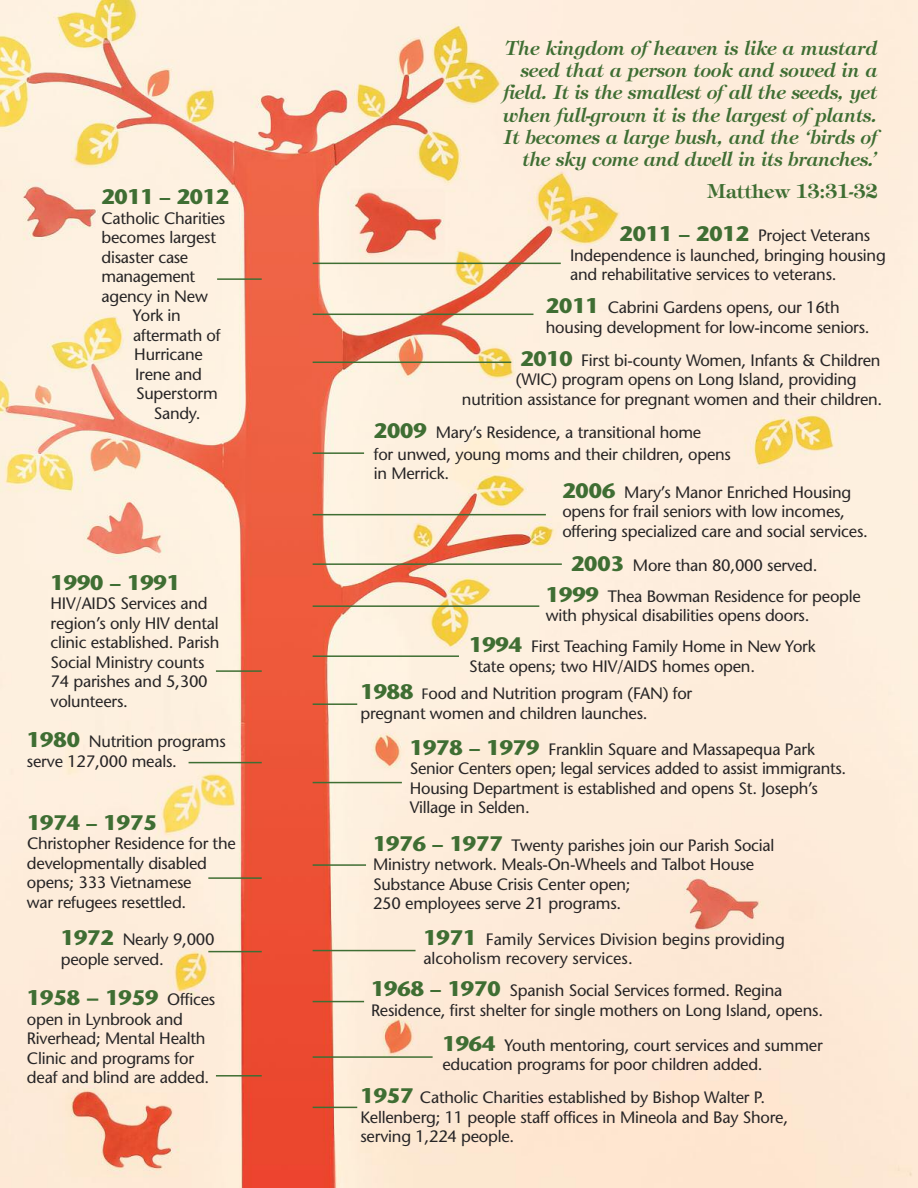
<style>
.page{position:relative;width:918px;height:1188px;background:#fff}
.page>*{position:absolute;margin:0;border:0;box-sizing:border-box;transform-origin:0 0}
.t1{font:700 21px "Stone Sans";color:#3f6e33}
.t2{font:italic 600 19.5px/22.2px "Tiffany";letter-spacing:-.02em;color:#3f6e33;text-align:right}
.t3{font:600 19.5px "Tiffany";color:#3f6e33}
.t4{font:16.5px/19.5px "Stone Sans";letter-spacing:-.015em;color:#272526}
.s1{font-weight:700;font-size:21px;color:#3f6e33}
.s2{font-size:15px}
.s3{font-size:22.5px}
.s4{font-weight:400;font-size:16.5px;color:#272526}
</style>
<div class="page">
<img style="left:0;top:0;width:918px;height:1188px">
<hr style="left:313px;top:1107px;width:44px;height:1px;background:#3f6e33">
<hr style="left:313px;top:1056px;width:120px;height:2px;background:#3f6e33">
<hr style="left:313px;top:1001px;width:51px;height:1px;background:#3f6e33">
<hr style="left:313px;top:703px;width:44px;height:2px;background:#3f6e33">
<hr style="left:313px;top:655px;width:146px;height:2px;background:#3f6e33">
<hr style="left:313px;top:605px;width:226px;height:2px;background:#3f6e33">
<hr style="left:313px;top:563px;width:249px;height:2px;background:#3f6e33">
<hr style="left:313px;top:514px;width:233px;height:1px;background:#3f6e33">
<hr style="left:313px;top:452px;width:51px;height:2px;background:#3f6e33">
<hr style="left:313px;top:362px;width:198px;height:1px;background:#3f6e33">
<hr style="left:313px;top:314px;width:220px;height:1px;background:#3f6e33">
<hr style="left:313px;top:263px;width:248px;height:1px;background:#3f6e33">
<hr style="left:313px;top:864px;width:53px;height:2px;background:#3f6e33">
<hr style="left:313px;top:950px;width:103px;height:1px;background:#3f6e33">
<hr style="left:313px;top:782px;width:89px;height:1px;background:#3f6e33">
<hr style="left:208px;top:951px;width:54px;height:1px;background:#3f6e33">
<hr style="left:208px;top:877px;width:54px;height:2px;background:#3f6e33">
<hr style="left:189px;top:762px;width:73px;height:1px;background:#3f6e33">
<hr style="left:216px;top:670px;width:46px;height:2px;background:#3f6e33">
<hr style="left:217px;top:278px;width:45px;height:2px;background:#3f6e33">
<hr style="left:216px;top:1075px;width:46px;height:2px;background:#3f6e33">
<p class="t1" style="left:101px;top:189px;width:129px">2011 – 2012</p>
<p class="t4" style="left:101px;top:210px;width:125px">Catholic Charities</p>
<p class="t4" style="left:101px;top:229px;width:116px">becomes largest</p>
<p class="t4" style="left:101px;top:249px;width:88px">disaster case</p>
<p class="t4" style="left:101px;top:268px;width:95px">management</p>
<p class="t4" style="left:101px;top:288px;width:108px">agency in New</p>
<p class="t4" style="left:133px;top:307px;width:49px">York in</p>
<p class="t4" style="left:133px;top:327px;width:89px">aftermath of</p>
<p class="t4" style="left:134px;top:346px;width:70px">Hurricane</p>
<p class="t4" style="left:135px;top:366px;width:68px">Irene and</p>
<p class="t4" style="left:136px;top:385px;width:83px">Superstorm</p>
<p class="t4" style="left:154px;top:405px;width:48px">Sandy.</p>
<p class="t1" style="left:51px;top:574px;width:131px">1990 – 1991</p>
<p class="t4" style="left:51px;top:596px;width:170px">HIV/AIDS Services and region’s only HIV dental clinic established. Parish<br>Social Ministry counts<br>74 parishes and 5,300 volunteers.</p>
<p class="t2" style="left:502px;top:37px;width:377px">The kingdom of heaven is like a mustard seed that a person took and sowed in a field. It is the smallest of all the seeds, yet when full-grown it is the largest of plants.<br>It becomes a large bush, and the ‘birds of the sky come and dwell in its branches.’</p>
<p class="t3" style="left:707px;top:180px;width:172px">Matthew 13:31-32</p>
<p class="t4" style="left:570px;top:228px;width:317px;text-indent:49px"><span class="s1">2011 – 2012</span> Project Veterans<br>Independence is launched, bringing housing and rehabilitative services to veterans.</p>
<p class="t4" style="left:546px;top:299px;width:325px"><span class="s1">2011</span> Cabrini Gardens opens, our 16th housing development for low-income seniors.</p>
<p class="t4" style="left:521px;top:352px;width:362px"><span class="s1">2010</span> First bi-county Women, Infants &amp; Children</p>
<p class="t4" style="left:516px;top:371px;width:342px">(WIC) program opens on Long Island, providing</p>
<p class="t4" style="left:462px;top:391px;width:422px">nutrition assistance for pregnant women and their children.</p>
<p class="t4" style="left:374px;top:423px;width:359px;line-height:21.9px"><span class="s1">2009</span> Mary’s Residence, a transitional home<br>for unwed, young moms and their children, opens</p>
<p class="t4" style="left:374px;top:466px;width:77px">in Merrick.</p>
<p class="t4" style="left:562px;top:484px;width:307px"><span class="s1">2006</span> Mary’s Manor Enriched Housing opens for frail seniors with low incomes, offering specialized care and social services.</p>
<p class="t4" style="left:571px;top:557px;width:248px"><span class="s1">2003</span> More than 80,000 served.</p>
<p class="t4" style="left:546px;top:588px;width:316px"><span class="s1">1999</span> Thea Bowman Residence for people with physical disabilities opens doors.</p>
<p class="t4" style="left:469px;top:639px;width:348px"><span class="s1">1994</span> First Teaching Family Home in New York<br>State opens; two HIV/AIDS homes open.</p>
<p class="t4" style="left:360px;top:686px;width:333px"><span class="s1">1988</span> <span class="s2">F</span>ood and Nutrition program (FAN) for pregnant women and children launches.</p>
<p class="t4" style="left:27px;top:733px;width:200px"><span class="s1">1980</span> Nutrition programs serve 127,000 meals.</p>
<p class="t4" style="left:410px;top:741px;width:438px"><span class="s1">1978 – 1979</span> Franklin Square and Massapequa Park Senior Centers open; legal services added to assist immigrants.<br>Housing Department is established and opens St. Joseph’s Village in Selden.</p>
<p class="t1" style="left:27px;top:815px;width:131px">1974 – 1975</p>
<p class="t4" style="left:27px;top:836px;width:210px">Christopher Residence for the developmentally disabled opens; 333 Vietnamese<br>war refugees resettled.</p>
<p class="t4" style="left:373px;top:837px;width:403px"><span class="s1">1976 – 1977</span> Twenty parishes join our Parish Social Ministry network. Meals-On-Wheels and Talbot House Substance Abuse Crisis Center open;<br>250 employees serve 21 programs.</p>
<p class="t4" style="left:61px;top:932px;width:155px"><span class="s1">1972</span> Nearly 9,000 people served.</p>
<p class="t1" style="left:27px;top:990px;width:190px">1958 <span class="s3">–</span> 1959 <span class="s4">Offices</span></p>
<p class="t4" style="left:27px;top:1011px;width:184px">open in Lynbrook and<br>Riverhead; Mental Health<br>Clinic and programs for deaf and blind are added.</p>
<p class="t4" style="left:423px;top:931px;width:363px"><span class="s1">1971</span> Family Services Division begins providing alcoholism recovery services.</p>
<p class="t4" style="left:371px;top:982px;width:454px"><span class="s1">1968 – 1970</span> Spanish Social Services formed. Regina<br>Residence, first shelter for single mothers on Long Island, opens.</p>
<p class="t4" style="left:442px;top:1037px;width:382px"><span class="s1">1964</span> Youth mentoring, court services and summer education programs for poor children added.</p>
<p class="t4" style="left:360px;top:1089px;width:429px"><span class="s1">1957</span> Catholic Charities established by Bishop Walter P.<br>Kellenberg; 11 people staff offices in Mineola and Bay Shore, serving 1,224 people.</p>
</div>
